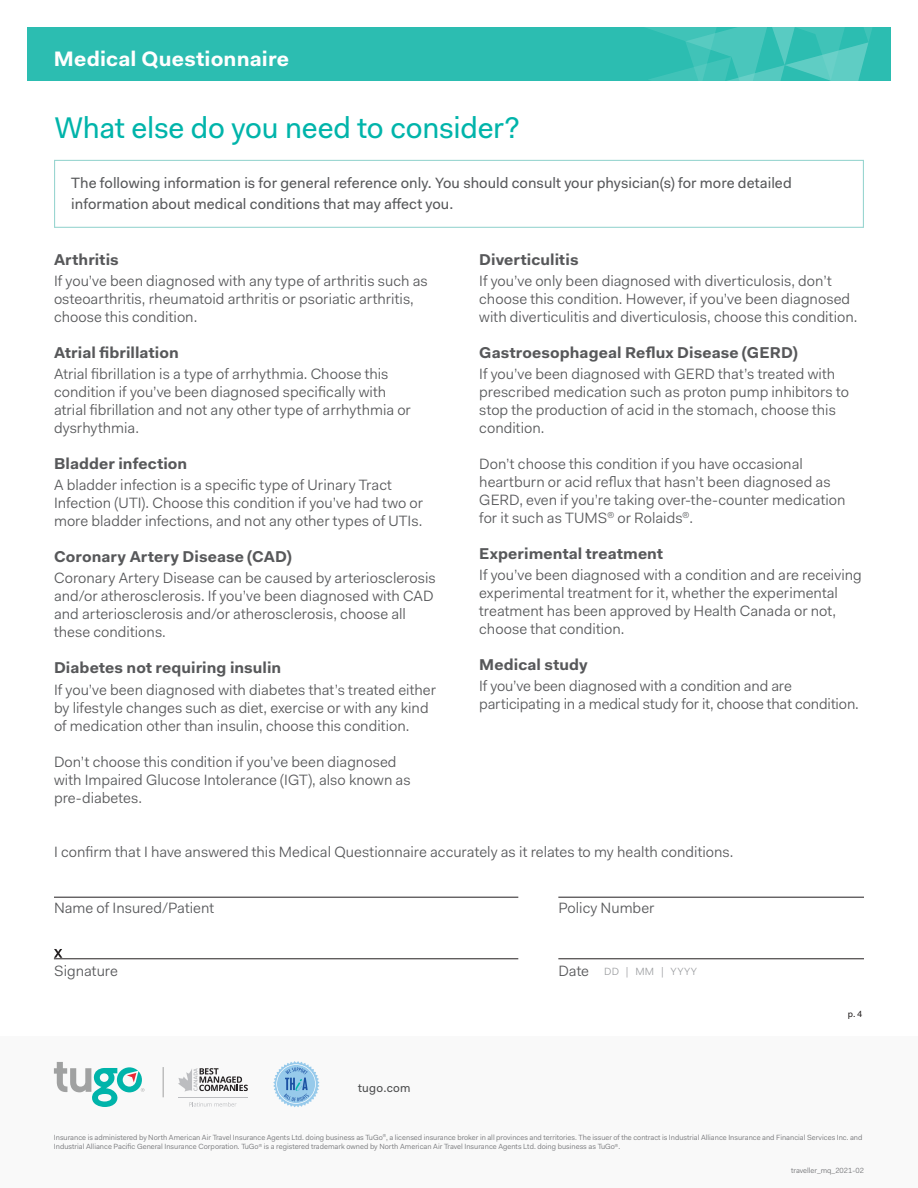
<style>
.page{position:relative;width:918px;height:1188px;background:#fff}
.page>*{position:absolute;margin:0;border:0;box-sizing:border-box;transform-origin:0 0}
.t1{font:30px "Fakt Pro";letter-spacing:-.005em;color:#00b4aa}
.Main_header{font:700 21px "Fakt Pro";letter-spacing:.01em;color:#fff}
.Definition_title{font:700 15.75px "Fakt Pro";letter-spacing:.005em;color:#57585a}
.body_copy{font:15px/18px "Fakt Pro Blond";letter-spacing:.005em;color:#57585a}
.body_copy-2{font:15px/21px "Fakt Pro";letter-spacing:.005em;color:#57585a}
.t2{font:12px "Fakt Pro";letter-spacing:.02em;color:#4b4c4d}
.dates_grey{font:10.5px "Fakt Pro Blond";letter-spacing:.055em;color:#9d9fa2}
.t3{font:9px "Fakt Pro";color:#231f20}
.legal{font:7.5px/9.8px "Fakt Pro Blond";color:#6c6d70}
</style>
<div class="page">
<div style="left:27px;top:27px;width:864px;height:54px;background:#2abdb1"></div>
<svg style="left:645px;top:27px;width:228px;height:54px"></svg>
<div style="left:0;top:1036px;width:918px;height:152px;background:#f9f9f9"></div>
<svg style="left:54px;top:1062px;width:90px;height:45px"></svg>
<svg style="left:178px;top:1068px;width:70px;height:24px"></svg>
<svg style="left:189px;top:1102px;width:48px;height:5px"></svg>
<hr style="left:178px;top:1097px;width:70px;height:1px;background:#bcbdc0">
<svg style="left:273px;top:1061px;width:46px;height:46px"></svg>
<hr style="left:163px;top:1067px;width:1px;height:30px;background:#a0a1a1">
<div style="left:54px;top:160px;width:810px;height:68px;border:1px solid #9ad6d1"></div>
<hr style="left:54px;top:959px;width:464px;height:1px;background:#231f20">
<svg style="left:54px;top:949px;width:8px;height:9px"></svg>
<hr style="left:54px;top:897px;width:464px;height:1px;background:#231f20">
<hr style="left:558px;top:897px;width:306px;height:1px;background:#231f20">
<hr style="left:558px;top:959px;width:306px;height:1px;background:#231f20">
<p class="Main_header" style="left:54px;top:44px;width:237px">Medical Questionnaire</p>
<p class="t1" style="left:55px;top:108px;width:466px">What else do you need to consider?</p>
<p class="body_copy-2" style="left:71px;top:173px;width:722px">The following information is for general reference only. You should consult your physician(s) for more detailed information about medical conditions that may affect you.</p>
<p class="Definition_title" style="left:54px;top:249px;width:66px">Arthritis</p>
<p class="body_copy" style="left:54px;top:271px;width:375px">If you’ve been diagnosed with any type of arthritis such as osteoarthritis, rheumatoid arthritis or psoriatic arthritis, choose this condition.</p>
<p class="Definition_title" style="left:54px;top:342px;width:126px">Atrial fibrillation</p>
<p class="body_copy" style="left:54px;top:365px;width:358px">Atrial fibrillation is a type of arrhythmia. Choose this condition if you’ve been diagnosed specifically with atrial fibrillation and not any other type of arrhythmia or dysrhythmia.</p>
<p class="Definition_title" style="left:54px;top:453px;width:135px">Bladder infection</p>
<p class="body_copy" style="left:54px;top:476px;width:371px">A bladder infection is a specific type of Urinary Tract<br>Infection (UTI). Choose this condition if you’ve had two or more bladder infections, and not any other types of UTIs.</p>
<p class="Definition_title" style="left:54px;top:546px;width:239px">Coronary Artery Disease (CAD)</p>
<p class="body_copy" style="left:54px;top:569px;width:383px">Coronary Artery Disease can be caused by arteriosclerosis and/or atherosclerosis. If you’ve been diagnosed with CAD and arteriosclerosis and/or atherosclerosis, choose all these conditions.</p>
<p class="Definition_title" style="left:54px;top:658px;width:229px">Diabetes not requiring insulin</p>
<p class="body_copy" style="left:54px;top:680px;width:384px">If you’ve been diagnosed with diabetes that’s treated either by lifestyle changes such as diet, exercise or with any kind of medication other than insulin, choose this condition.</p>
<p class="body_copy" style="left:54px;top:752px;width:358px">Don’t choose this condition if you’ve been diagnosed with Impaired Glucose Intolerance (IGT), also known as pre-diabetes.</p>
<p class="Definition_title" style="left:479px;top:249px;width:101px">Diverticulitis</p>
<p class="body_copy" style="left:479px;top:271px;width:380px">If you’ve only been diagnosed with diverticulosis, don’t choose this condition. However, if you’ve been diagnosed with diverticulitis and diverticulosis, choose this condition.</p>
<p class="Definition_title" style="left:479px;top:342px;width:320px">Gastroesophageal Reflux Disease (GERD)</p>
<p class="body_copy" style="left:479px;top:365px;width:371px">If you’ve been diagnosed with GERD that’s treated with prescribed medication such as proton pump inhibitors to stop the production of acid in the stomach, choose this condition.</p>
<p class="body_copy" style="left:479px;top:455px;width:368px">Don’t choose this condition if you have occasional heartburn or acid reflux that hasn’t been diagnosed as GERD, even if you’re taking over-the-counter medication for it such as TUMS<sup>®</sup> or Rolaids<sup>®</sup>.</p>
<p class="Definition_title" style="left:479px;top:543px;width:185px">Experimental treatment</p>
<p class="body_copy" style="left:479px;top:566px;width:384px">If you’ve been diagnosed with a condition and are receiving experimental treatment for it, whether the experimental treatment has been approved by Health Canada or not, choose that condition.</p>
<p class="Definition_title" style="left:479px;top:654px;width:110px">Medical study</p>
<p class="body_copy" style="left:479px;top:677px;width:381px">If you’ve been diagnosed with a condition and are participating in a medical study for it, choose that condition.</p>
<p class="body_copy" style="left:54px;top:842px;width:681px">I confirm that I have answered this Medical Questionnaire accurately as it relates to my health conditions.</p>
<p class="body_copy" style="left:54px;top:899px;width:162px">Name of Insured/Patient</p>
<p class="body_copy" style="left:558px;top:899px;width:98px">Policy Number</p>
<p class="body_copy" style="left:54px;top:962px;width:65px">Signature</p>
<p class="t2" style="left:358px;top:1080px;width:54px">tugo.com</p>
<p class="body_copy" style="left:558px;top:962px;width:32px">Date</p>
<p class="dates_grey" style="left:604px;top:965px;width:94px">DD | MM | YYYY</p>
<p class="t3" style="left:848px;top:1008px;width:16px">p. 4</p>
<p class="legal" style="left:54px;top:1132px;width:810px">Insurance is administered by North American Air Travel Insurance Agents Ltd. doing business as TuGo<sup>®</sup>, a licensed insurance broker in all provinces and territories. The issuer of the contract is Industrial Alliance Insurance and Financial Services Inc. and<br>Industrial Alliance Pacific General Insurance Corporation. TuGo<sup>®</sup> is a registered trademark owned by North American Air Travel Insurance Agents Ltd. doing business as TuGo<sup>®</sup>.</p>
<p class="legal" style="left:791px;top:1166px;width:74px">traveller_mq_2021-02</p>
</div>
